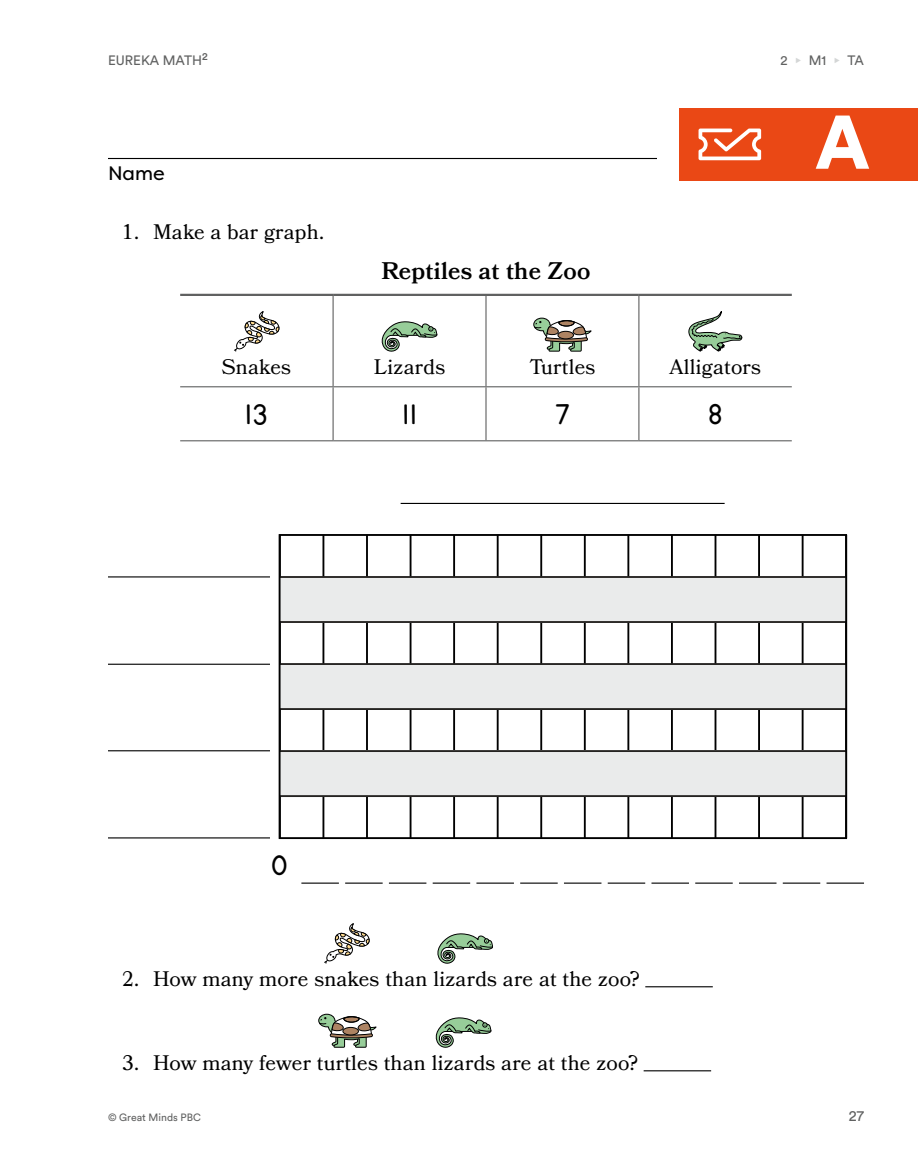
<style>
.page{position:relative;width:918px;height:1175px;background:#fff}
.page>*{position:absolute;margin:0;border:0;box-sizing:border-box;transform-origin:0 0}
.t1{font:900 75px "Circular Std";color:#fff}
.t2{font:33px "KG Primary Penmanship 2";color:#000}
.t3{font:600 24px "Bookmania";letter-spacing:.01em;color:#000}
.t4{font:21px "Bookmania";letter-spacing:.01em;color:#000}
.t5{font:19.5px "Filson Pro";color:#000}
.t6{font:15px "Circular Std";color:#606161}
.t7{font:13.5px "Circular Std";color:#606161}
.t8{font:10.5px "Circular Std";color:#606161}
.s1{font-family:"Ingra";font-weight:600;color:#d4d6d6}
</style>
<div class="page">
<div style="left:680px;top:108px;width:238px;height:72px;background:#ea4815"></div>
<hr style="left:108px;top:158px;width:549px;height:1px;background:#000">
<svg style="left:699px;top:128px;width:62px;height:32px"></svg>
<hr style="left:180px;top:440px;width:153px;height:1px;background:#606161">
<hr style="left:485px;top:387px;width:2px;height:53px;background:#606161">
<hr style="left:639px;top:440px;width:153px;height:1px;background:#606161">
<hr style="left:485px;top:296px;width:2px;height:90px;background:#606161">
<hr style="left:333px;top:387px;width:1px;height:53px;background:#606161">
<hr style="left:638px;top:387px;width:1px;height:53px;background:#606161">
<hr style="left:333px;top:440px;width:153px;height:1px;background:#606161">
<hr style="left:486px;top:440px;width:153px;height:1px;background:#606161">
<hr style="left:333px;top:294px;width:153px;height:2px;background:#606161">
<hr style="left:486px;top:294px;width:153px;height:2px;background:#606161">
<hr style="left:639px;top:294px;width:153px;height:2px;background:#606161">
<hr style="left:638px;top:296px;width:1px;height:90px;background:#606161">
<hr style="left:333px;top:386px;width:153px;height:1px;background:#606161">
<hr style="left:486px;top:386px;width:153px;height:1px;background:#606161">
<hr style="left:639px;top:386px;width:153px;height:1px;background:#606161">
<hr style="left:180px;top:294px;width:153px;height:2px;background:#606161">
<hr style="left:333px;top:296px;width:1px;height:90px;background:#606161">
<hr style="left:180px;top:386px;width:153px;height:1px;background:#606161">
<svg style="left:234px;top:311px;width:45px;height:40px"></svg>
<svg style="left:382px;top:321px;width:55px;height:30px"></svg>
<svg style="left:533px;top:317px;width:58px;height:34px"></svg>
<svg style="left:689px;top:311px;width:53px;height:40px"></svg>
<svg style="left:278px;top:534px;width:570px;height:306px"></svg>
<hr style="left:108px;top:576px;width:162px;height:1px;background:#000">
<hr style="left:108px;top:663px;width:162px;height:2px;background:#000">
<hr style="left:108px;top:750px;width:162px;height:1px;background:#000">
<hr style="left:301px;top:882px;width:38px;height:1px;background:#000">
<hr style="left:345px;top:882px;width:38px;height:1px;background:#000">
<hr style="left:389px;top:882px;width:37px;height:1px;background:#000">
<hr style="left:433px;top:882px;width:37px;height:1px;background:#000">
<hr style="left:476px;top:882px;width:38px;height:1px;background:#000">
<hr style="left:520px;top:882px;width:38px;height:1px;background:#000">
<hr style="left:564px;top:882px;width:37px;height:1px;background:#000">
<hr style="left:608px;top:882px;width:37px;height:1px;background:#000">
<hr style="left:651px;top:882px;width:38px;height:1px;background:#000">
<hr style="left:695px;top:882px;width:38px;height:1px;background:#000">
<hr style="left:739px;top:882px;width:38px;height:1px;background:#000">
<hr style="left:783px;top:882px;width:37px;height:1px;background:#000">
<hr style="left:827px;top:882px;width:37px;height:1px;background:#000">
<hr style="left:108px;top:837px;width:162px;height:1px;background:#000">
<hr style="left:401px;top:503px;width:324px;height:1px;background:#000">
<svg style="left:324px;top:923px;width:46px;height:40px"></svg>
<svg style="left:438px;top:933px;width:55px;height:30px"></svg>
<hr style="left:645px;top:986px;width:68px;height:1px;background:#000">
<svg style="left:318px;top:1013px;width:58px;height:34px"></svg>
<svg style="left:436px;top:1017px;width:55px;height:30px"></svg>
<hr style="left:644px;top:1070px;width:67px;height:1px;background:#000">
<p class="t7" style="left:108px;top:52px;width:101px">EUREKA MATH<sup>2</sup></p>
<p class="t7" style="left:781px;top:52px;width:85px">2<span class="s1">▸</span>M1<span class="s1">▸</span>TA</p>
<p class="t5" style="left:108px;top:160px;width:58px">Name</p>
<p class="t4" style="left:122px;top:220px;width:204px">1. Make a bar graph.</p>
<p class="t3" style="left:382px;top:257px;width:210px">Reptiles at the Zoo</p>
<p class="t4" style="left:221px;top:354px;width:71px">Snakes</p>
<p class="t4" style="left:374px;top:354px;width:73px">Lizards</p>
<p class="t4" style="left:529px;top:354px;width:67px">Turtles</p>
<p class="t4" style="left:670px;top:354px;width:93px">Alligators</p>
<p class="t2" style="left:246px;top:399px;width:23px">13</p>
<p class="t2" style="left:403px;top:399px;width:15px">11</p>
<p class="t2" style="left:555px;top:399px;width:17px">7</p>
<p class="t2" style="left:708px;top:399px;width:16px">8</p>
<h1 class="t1" style="left:815px;top:92px;width:57px">A</h1>
<h2 class="t2" style="left:271px;top:849px;width:19px">0</h2>
<p class="t4" style="left:122px;top:966px;width:519px">2. How many more snakes than lizards are at the zoo?</p>
<p class="t4" style="left:122px;top:1050px;width:518px">3. How many fewer turtles than lizards are at the zoo?</p>
<p class="t8" style="left:108px;top:1110px;width:95px">© Great Minds PBC</p>
<p class="t6" style="left:849px;top:1106px;width:17px">27</p>
</div>
